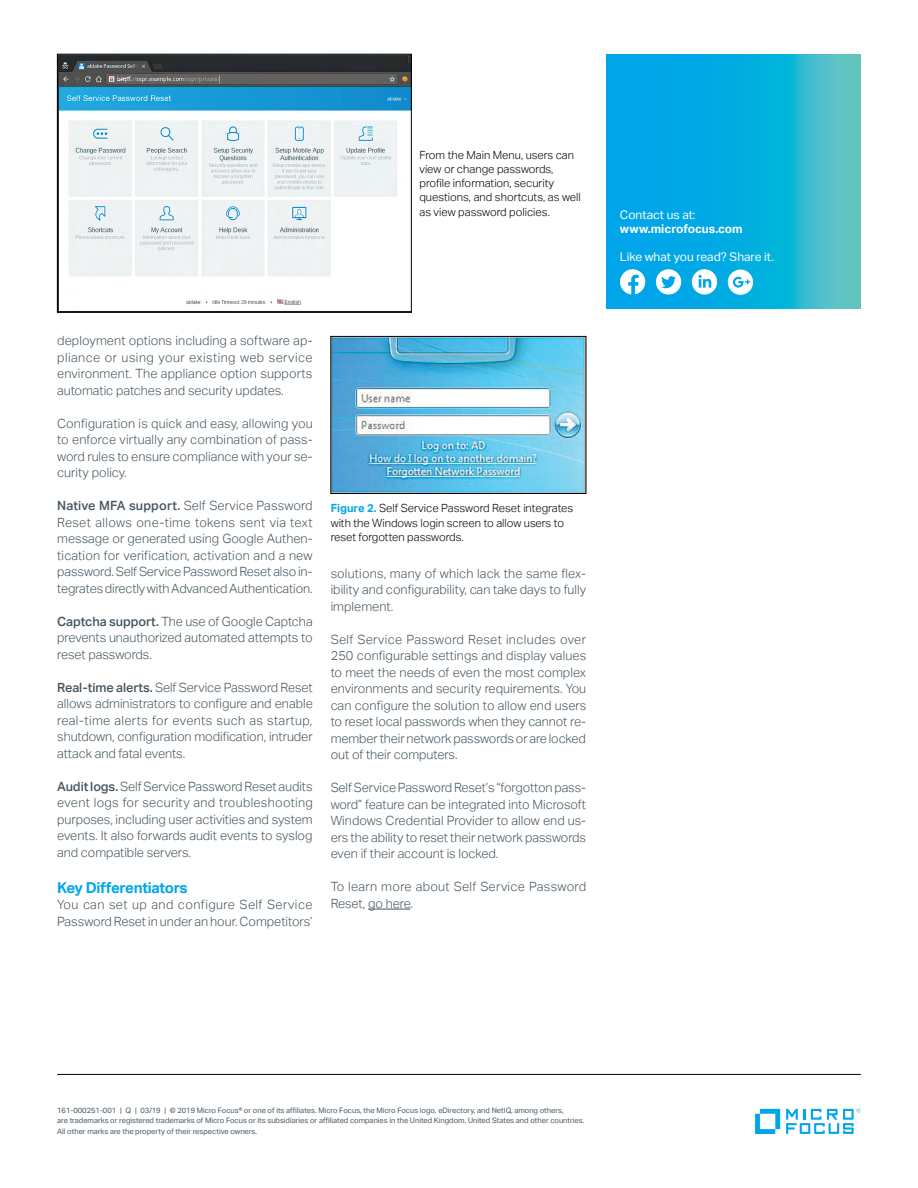
<style>
.page{position:relative;width:918px;height:1188px;background:#fff}
.page>*{position:absolute;margin:0;border:0;box-sizing:border-box;transform-origin:0 0}
.t1{font:700 15px "Aktiv Grotesk";letter-spacing:-.02em;color:#00a6e9}
.t2{font:300 12.75px/16.5px "Aktiv Grotesk";letter-spacing:-.005em;color:#455560;text-align:justify}
.t3{font:300 12.75px/16.5px "Aktiv Grotesk";letter-spacing:.025em;color:#455560}
.t4{font:12px "Aktiv Grotesk";color:#fff}
.t5{font:700 12px "Aktiv Grotesk";color:#fff}
.t6{font:300 11.25px/14.2px "Aktiv Grotesk";color:#000}
.t7{font:7.5px/10.5px "Aktiv Grotesk";color:#455560}
.s1{font-weight:500}
.s2{font-weight:700;color:#00a6e9}
</style>
<div class="page">
<svg style="left:606px;top:54px;width:255px;height:254px;background:#13afdd"></svg>
<hr style="left:368px;top:909px;width:42px;height:1px;background:#455560">
<hr style="left:57px;top:1074px;width:804px;height:1px;background:#000">
<svg style="left:755px;top:1109px;width:25px;height:25px"></svg>
<svg style="left:786px;top:1108px;width:75px;height:26px"></svg>
<div style="left:620px;top:269px;width:25px;height:26px;background:#fff;border-radius:50%"></div>
<svg style="left:628px;top:275px;width:11px;height:20px"></svg>
<div style="left:656px;top:269px;width:25px;height:26px;background:#fff;border-radius:50%"></div>
<svg style="left:661px;top:276px;width:15px;height:12px"></svg>
<div style="left:692px;top:269px;width:25px;height:26px;background:#fff;border-radius:50%"></div>
<svg style="left:699px;top:275px;width:12px;height:13px"></svg>
<div style="left:728px;top:270px;width:25px;height:25px;background:#fff;border-radius:13px"></div>
<svg style="left:733px;top:277px;width:17px;height:11px"></svg>
<img style="left:59px;top:56px;width:351px;height:249px">
<div style="left:57px;top:54px;width:355px;height:258px;border:1px solid #000"></div>
<img style="left:333px;top:338px;width:251px;height:154px">
<div style="left:331px;top:336px;width:255px;height:158px;border:1px solid #000"></div>
<p class="t6" style="left:419px;top:148px;width:163px">From the Main Menu, users can view or change passwords, profile information, security questions, and shortcuts, as well as view password policies.</p>
<p class="t2" style="left:57px;top:333px;width:257px">deployment options including a software ap&shy;pliance or using your existing web service environment. The appliance option supports automatic patches and security updates.</p>
<p class="t2" style="left:57px;top:415px;width:257px">Configuration is quick and easy, allowing you to enforce virtually any combination of pass&shy;word rules to ensure compliance with your se&shy;curity policy.</p>
<p class="t2" style="left:57px;top:498px;width:257px"><span class="s1">Native MFA support.</span> Self Service Password Reset allows one-time tokens sent via text message or generated using Google Authen&shy;tication for verification, activation and a new password. Self Service Password Reset also in&shy;tegrates directly with Advanced Authentication.</p>
<p class="t2" style="left:57px;top:613px;width:257px"><span class="s1">Captcha support.</span> The use of Google Captcha prevents unauthorized automated attempts to reset passwords.</p>
<p class="t2" style="left:57px;top:679px;width:257px"><span class="s1">Real-time alerts.</span> Self Service Password Reset allows administrators to configure and enable real-time alerts for events such as startup, shutdown, configuration modification, intruder attack and fatal events.</p>
<p class="t2" style="left:57px;top:778px;width:257px"><span class="s1">Audit logs.</span> Self Service Password Reset audits event logs for security and troubleshooting purposes, including user activities and system events. It also forwards audit events to syslog and compatible servers.</p>
<p class="t1" style="left:57px;top:879px;width:132px">Key Differentiators</p>
<p class="t2" style="left:57px;top:897px;width:257px">You can set up and configure Self Service<br>Password Reset in under an hour. Competitors’</p>
<p class="t6" style="left:331px;top:501px;width:244px"><span class="s2">Figure 2.</span> Self Service Password Reset integrates with the Windows login screen to allow users to reset forgotten passwords.</p>
<p class="t2" style="left:331px;top:565px;width:257px">solutions, many of which lack the same flex&shy;ibility and configurability, can take days to fully implement.</p>
<p class="t2" style="left:331px;top:631px;width:257px">Self Service Password Reset includes over 250 configurable settings and display values to meet the needs of even the most complex environments and security requirements. You can configure the solution to allow end users to reset local passwords when they cannot re&shy;member their network passwords or are locked out of their computers.</p>
<p class="t2" style="left:331px;top:780px;width:257px">Self Service Password Reset’s “forgotton pass&shy;word” feature can be integrated into Microsoft Windows Credential Provider to allow end us&shy;ers the ability to reset their network passwords even if their account is locked.</p>
<p class="t3" style="left:331px;top:879px;width:257px">To learn more about Self Service Password<br>Reset, go here.</p>
<p class="t4" style="left:620px;top:207px;width:77px">Contact us at:</p>
<p class="t5" style="left:620px;top:222px;width:124px">www.microfocus.com</p>
<p class="t4" style="left:620px;top:250px;width:155px">Like what you read? Share it.</p>
<p class="t7" style="left:57px;top:1105px;width:529px">161-000251-001 | Q | 03/19 | © 2019 Micro Focus® or one of its affiliates. Micro Focus, the Micro Focus logo, eDirectory, and NetIQ, among others,<br>are trademarks or registered trademarks of Micro Focus or its subsidiaries or affiliated companies in the United Kingdom, United States and other countries.<br>All other marks are the property of their respective owners.</p>
</div>
